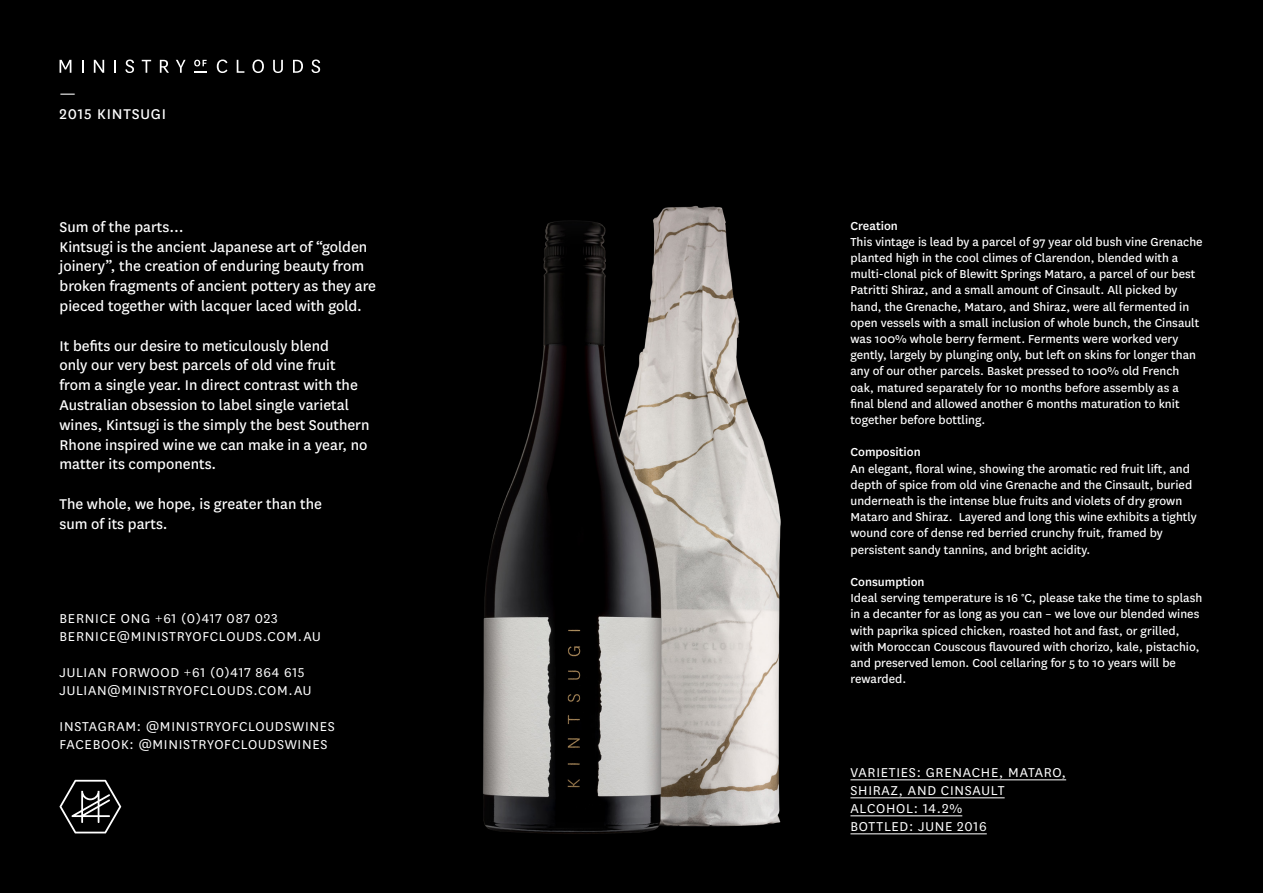
<style>
.page{position:relative;width:1263px;height:893px;background:#000}
.page>*{position:absolute;margin:0;border:0;box-sizing:border-box;transform-origin:0 0}
.t1{font:16.5px/19.8px "National";color:#fff}
.t2{font:16.5px "National";letter-spacing:.05em;color:#fff}
.t3{font:15px "National";letter-spacing:.05em;color:#fff}
.t4{font:13.5px/16.2px "National";color:#fff}
.t5{font:500 13.5px "National";color:#fff}
</style>
<div class="page">
<img style="left:483px;top:205px;width:418px;height:629px">
<hr style="left:850px;top:780px;width:216px;height:1px;background:#fff">
<hr style="left:850px;top:798px;width:155px;height:1px;background:#fff">
<hr style="left:850px;top:816px;width:112px;height:1px;background:#fff">
<hr style="left:850px;top:834px;width:137px;height:1px;background:#fff">
<svg style="left:59px;top:780px;width:62px;height:53px"></svg>
<svg style="left:60px;top:60px;width:11px;height:13px"></svg>
<svg style="left:82px;top:60px;width:1px;height:13px"></svg>
<svg style="left:94px;top:60px;width:10px;height:13px"></svg>
<svg style="left:115px;top:60px;width:1px;height:13px"></svg>
<svg style="left:125px;top:60px;width:9px;height:13px"></svg>
<svg style="left:142px;top:60px;width:9px;height:13px"></svg>
<svg style="left:160px;top:60px;width:9px;height:13px"></svg>
<svg style="left:176px;top:60px;width:10px;height:13px"></svg>
<svg style="left:217px;top:60px;width:10px;height:13px"></svg>
<svg style="left:237px;top:60px;width:7px;height:13px"></svg>
<svg style="left:252px;top:60px;width:12px;height:13px"></svg>
<svg style="left:273px;top:60px;width:10px;height:13px"></svg>
<svg style="left:293px;top:60px;width:10px;height:13px"></svg>
<svg style="left:311px;top:60px;width:9px;height:13px"></svg>
<svg style="left:194px;top:60px;width:13px;height:6px"></svg>
<svg style="left:194px;top:72px;width:13px;height:1px"></svg>
<p class="t1" style="left:60px;top:83px;width:18px">—</p>
<p class="t2" style="left:60px;top:103px;width:108px">2015 KINTSUGI</p>
<p class="t1" style="left:60px;top:216px;width:126px">Sum of the parts…</p>
<p class="t1" style="left:60px;top:236px;width:318px">Kintsugi is the ancient Japanese art of “golden joinery”, the creation of enduring beauty from broken fragments of ancient pottery as they are pieced together with lacquer laced with gold.</p>
<p class="t1" style="left:60px;top:335px;width:312px">It befits our desire to meticulously blend<br>only our very best parcels of old vine fruit from a single year. In direct contrast with the Australian obsession to label single varietal wines, Kintsugi is the simply the best Southern Rhone inspired wine we can make in a year, no matter its components.</p>
<p class="t1" style="left:60px;top:493px;width:264px">The whole, we hope, is greater than the</p>
<p class="t1" style="left:60px;top:513px;width:110px">sum of its parts.</p>
<p class="t3" style="left:60px;top:608px;width:220px">BERNICE ONG +61 (0)417 087 023</p>
<p class="t3" style="left:60px;top:626px;width:263px">BERNICE@MINISTRYOFCLOUDS.COM.AU</p>
<p class="t3" style="left:60px;top:662px;width:247px">JULIAN FORWOOD +61 (0)417 864 615</p>
<p class="t3" style="left:60px;top:680px;width:254px">JULIAN@MINISTRYOFCLOUDS.COM.AU</p>
<p class="t3" style="left:60px;top:716px;width:277px">INSTAGRAM: @MINISTRYOFCLOUDSWINES</p>
<p class="t3" style="left:60px;top:734px;width:269px">FACEBOOK: @MINISTRYOFCLOUDSWINES</p>
<p class="t5" style="left:850px;top:216px;width:49px">Creation</p>
<p class="t4" style="left:850px;top:233px;width:354px">This vintage is lead by a parcel of 97 year old bush vine Grenache planted high in the cool climes of Clarendon, blended with a multi-clonal pick of Blewitt Springs Mataro, a parcel of our best Patritti Shiraz, and a small amount of Cinsault. All picked by hand, the Grenache, Mataro, and Shiraz, were all fermented in open vessels with a small inclusion of whole bunch, the Cinsault was 100% whole berry ferment. Ferments were worked very gently, largely by plunging only, but left on skins for longer than any of our other parcels. Basket pressed to 100% old French oak, matured separately for 10 months before assembly as a final blend and allowed another 6 months maturation to knit together before bottling.</p>
<p class="t5" style="left:850px;top:443px;width:72px">Composition</p>
<p class="t4" style="left:850px;top:460px;width:348px">An elegant, floral wine, showing the aromatic red fruit lift, and depth of spice from old vine Grenache and the Cinsault, buried underneath is the intense blue fruits and violets of dry grown Mataro and Shiraz. Layered and long this wine exhibits a tightly wound core of dense red berried crunchy fruit, framed by persistent sandy tannins, and bright acidity.</p>
<p class="t5" style="left:850px;top:573px;width:76px">Consumption</p>
<p class="t4" style="left:850px;top:589px;width:353px">Ideal serving temperature is 16 °C, please take the time to splash in a decanter for as long as you can – we love our blended wines with paprika spiced chicken, roasted hot and fast, or grilled, with Moroccan Couscous flavoured with chorizo, kale, pistachio, and preserved lemon. Cool cellaring for 5 to 10 years will be rewarded.</p>
<p class="t3" style="left:850px;top:762px;width:217px">VARIETIES: GRENACHE, MATARO,</p>
<p class="t3" style="left:850px;top:780px;width:156px">SHIRAZ, AND CINSAULT</p>
<p class="t3" style="left:850px;top:798px;width:113px">ALCOHOL: 14.2%</p>
<p class="t3" style="left:850px;top:816px;width:138px">BOTTLED: JUNE 2016</p>
</div>
